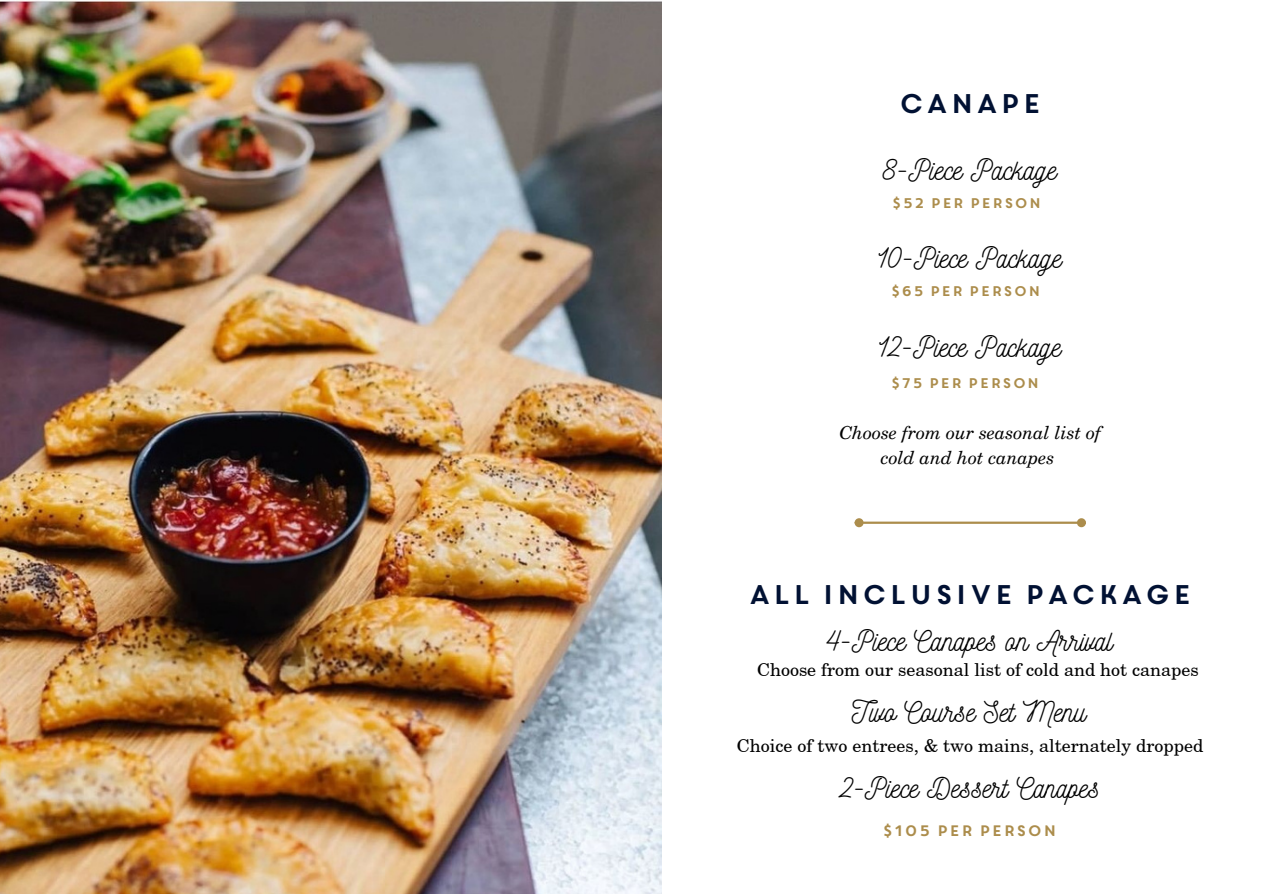
<style>
.page{position:relative;width:1263px;height:894px;background:#fff}
.page>*{position:absolute;margin:0;border:0;box-sizing:border-box;transform-origin:0 0}
.t1{font:28.8px "Nickainley";color:#000}
.t2{font:27px "Core Circus";color:#011133}
.t3{font:18px "New Century Schoolbook";color:#000}
.t4{font:italic 18px/24.8px "New Century Schoolbook";color:#000;text-align:center}
.t5{font:15.15px "Core Circus";color:#ac8d4c}
.t6{font:13.95px "Core Circus";color:#ac8d4c}
</style>
<div class="page">
<hr style="left:863px;top:521px;width:214px;height:2px;background:#ac8d4c">
<div style="left:856px;top:519px;width:6px;height:7px;background:#ac8d4c;border-radius:50%"></div>
<div style="left:855px;top:518px;width:9px;height:9px;border:2px solid #ac8d4c;border-radius:50%"></div>
<div style="left:1078px;top:519px;width:7px;height:7px;background:#ac8d4c;border-radius:50%"></div>
<div style="left:1077px;top:518px;width:9px;height:9px;border:2px solid #ac8d4c;border-radius:50%"></div>
<img style="left:0;top:0;width:662px;height:893px">
<p class="t2" style="left:898px;top:84px;width:146px">CANAPE</p>
<p class="t1" style="left:884px;top:151px;width:174px">8-Piece Package</p>
<p class="t6" style="left:892px;top:193px;width:152px">$52 PER PERSON</p>
<p class="t1" style="left:879px;top:239px;width:184px">10-Piece Package</p>
<p class="t6" style="left:890px;top:281px;width:152px">$65 PER PERSON</p>
<p class="t1" style="left:880px;top:328px;width:183px">12-Piece Package</p>
<p class="t6" style="left:890px;top:373px;width:151px">$75 PER PERSON</p>
<p class="t4" style="left:839px;top:422px;width:263px">Choose from our seasonal list of cold and hot canapes</p>
<p class="t2" style="left:748px;top:574px;width:447px">ALL INCLUSIVE PACKAGE</p>
<p class="t1" style="left:828px;top:621px;width:286px">4-Piece Canapes on Arrival</p>
<p class="t3" style="left:757px;top:662px;width:443px">Choose from our seasonal list of cold and hot canapes</p>
<p class="t1" style="left:852px;top:693px;width:236px">Two Course Set Menu</p>
<p class="t3" style="left:737px;top:738px;width:468px">Choice of two entrees, &amp; two mains, alternately dropped</p>
<p class="t1" style="left:841px;top:768px;width:260px">2-Piece Dessert Canapes</p>
<p class="t5" style="left:882px;top:819px;width:177px">$105 PER PERSON</p>
</div>
